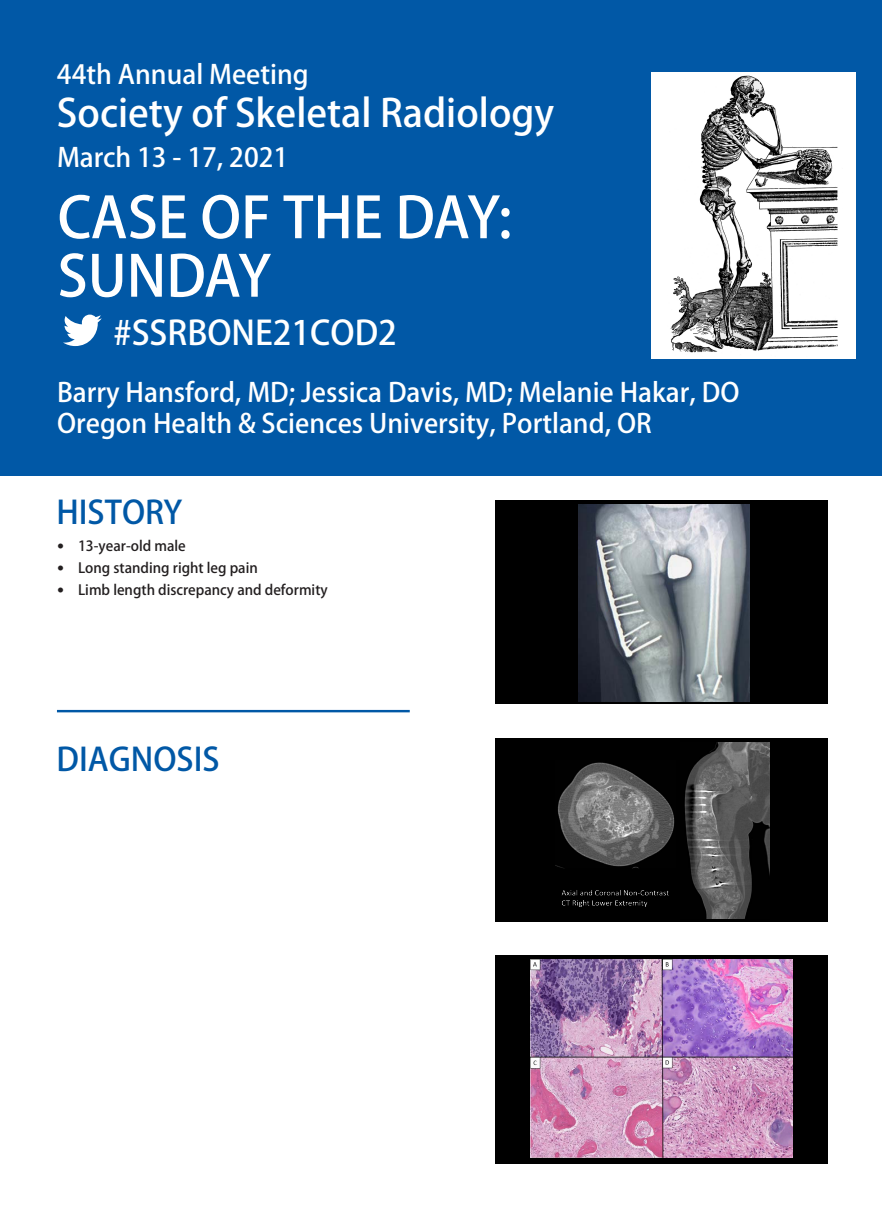
<style>
.page{position:relative;width:882px;height:1210px;background:#fff}
.page>*{position:absolute;margin:0;border:0;box-sizing:border-box;transform-origin:0 0}
.t1{font:700 56px/58.4px "Adobe Fan Heiti Std";color:#fff}
.t2{font:700 38.15px "Adobe Fan Heiti Std";color:#fff}
.t3{font:700 33.25px "Adobe Fan Heiti Std";color:#fff}
.t4{font:700 31.85px "Adobe Fan Heiti Std";color:#0158a6}
.t5{font:700 26.25px/30.8px "Adobe Fan Heiti Std";color:#fff}
.t6{font:700 14px "Adobe Fan Heiti Std";color:#231f20}
.s1{font-family:"Helvetica Neue LT Std";font-weight:400}
</style>
<div class="page">
<div style="left:0;top:0;width:882px;height:476px;background:#0158a6"></div>
<div style="left:652px;top:73px;width:204px;height:286px;background:#fff"></div>
<svg style="left:63px;top:314px;width:39px;height:32px"></svg>
<hr style="left:57px;top:710px;width:353px;height:2px;background:#0158a6">
<div style="left:495px;top:500px;width:332px;height:204px;background:#000"></div>
<div style="left:495px;top:738px;width:332px;height:183px;background:#000"></div>
<div style="left:495px;top:955px;width:332px;height:208px;background:#000"></div>
<img style="left:670px;top:75px;width:168px;height:278px">
<img style="left:578px;top:504px;width:171px;height:197px">
<img style="left:555px;top:742px;width:214px;height:177px">
<img style="left:530px;top:959px;width:263px;height:198px">
<p class="t5" style="left:57px;top:59px;width:253px">44th Annual Meeting</p>
<h2 class="t2" style="left:57px;top:90px;width:499px">Society of Skeletal Radiology</h2>
<p class="t5" style="left:57px;top:143px;width:233px">March 13 - 17, 2021</p>
<h1 class="t1" style="left:58px;top:190px;width:456px">CASE OF THE DAY:<br>SUNDAY</h1>
<p class="t3" style="left:113px;top:313px;width:285px">#SSRBONE21COD2</p>
<p class="t5" style="left:57px;top:378px;width:684px">Barry Hansford, MD; Jessica Davis, MD; Melanie Hakar, DO<br>Oregon Health &amp; Sciences University, Portland, OR</p>
<p class="t4" style="left:57px;top:493px;width:127px">HISTORY</p>
<p class="t6" style="left:57px;top:537px;width:130px"><span class="s1">•</span> 13-year-old male</p>
<p class="t6" style="left:57px;top:559px;width:202px"><span class="s1">•</span> Long standing right leg pain</p>
<p class="t6" style="left:57px;top:581px;width:272px"><span class="s1">•</span> Limb length discrepancy and deformity</p>
<p class="t4" style="left:57px;top:740px;width:165px">DIAGNOSIS</p>
</div>
